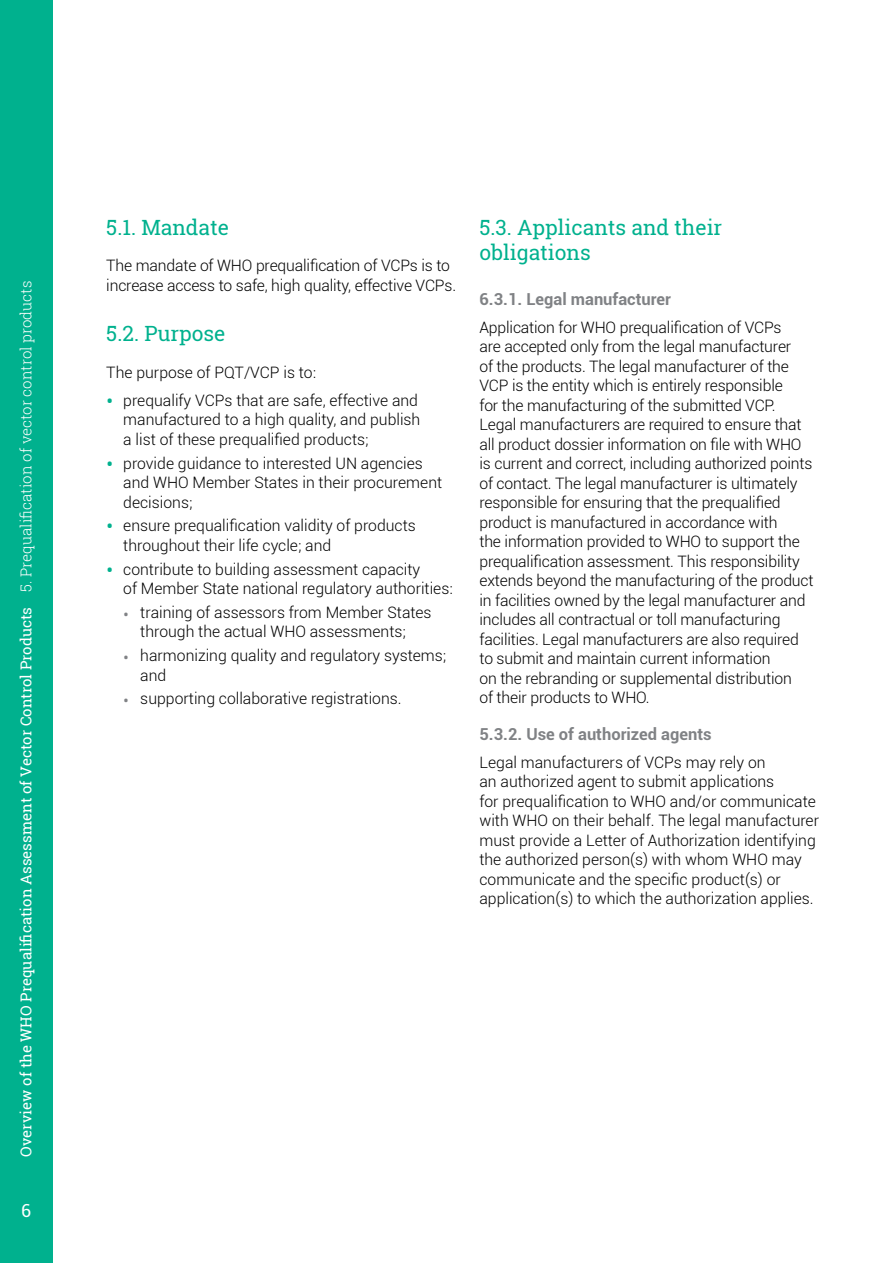
<style>
.page{position:relative;width:893px;height:1263px;background:#fff}
.page>*{position:absolute;margin:0;border:0;box-sizing:border-box;transform-origin:0 0}
.t1{font:21px/25.2px "Roboto Slab";color:#00b18e}
.t2{font:18px "Roboto";color:#fff}
.t3{font:700 16.5px "Roboto";color:#808285}
.t4{font:300 15.75px/19.5px "Roboto";letter-spacing:-.01em;color:#000}
.t5{font:15px "Roboto Slab";color:#fff}
.s1{font-weight:300}
.s2{font-size:22.5px;color:#00b18e}
.s3{font-size:18px;color:#808285}
</style>
<div class="page">
<div style="left:0;top:0;width:53px;height:1263px;background:#00b18e"></div>
<p class="t5" style="left:16px;top:1157px;width:877px;rotate:-90deg">Overview of the WHO Prequalification Assessment of Vector Control Products <span class="s1">5. Prequalification of vector control products</span></p>
<p class="t2" style="left:21px;top:1197px;width:12px">6</p>
<h1 class="t1" style="left:106px;top:214px;width:124px">5.1. Mandate</h1>
<p class="t4" style="left:106px;top:255px;width:351px">The mandate of WHO prequalification of VCPs is to increase access to safe, high quality, effective VCPs.</p>
<h1 class="t1" style="left:106px;top:321px;width:121px">5.2. Purpose</h1>
<p class="t4" style="left:106px;top:362px;width:211px">The purpose of PQT/VCP is to:</p>
<p class="t4" style="left:123px;top:390px;width:299px;text-indent:-17px"><span class="s2">•</span> prequalify VCPs that are safe, effective and manufactured to a high quality, and publish a list of these prequalified products;</p>
<p class="t4" style="left:123px;top:453px;width:320px;text-indent:-17px"><span class="s2">•</span> provide guidance to interested UN agencies and WHO Member States in their procurement decisions;</p>
<p class="t4" style="left:123px;top:515px;width:294px;text-indent:-17px"><span class="s2">•</span> ensure prequalification validity of products throughout their life cycle; and</p>
<p class="t4" style="left:123px;top:559px;width:331px;text-indent:-17px"><span class="s2">•</span> contribute to building assessment capacity<br>of Member State national regulatory authorities:</p>
<p class="t4" style="left:123px;top:602px;width:310px;text-align:center"><span class="s3">•</span> training of assessors from Member States through the actual WHO assessments;</p>
<p class="t4" style="left:140px;top:645px;width:307px;text-indent:-17px"><span class="s3">•</span> harmonizing quality and regulatory systems; and</p>
<p class="t4" style="left:123px;top:688px;width:280px"><span class="s3">•</span> supporting collaborative registrations.</p>
<h1 class="t1" style="left:479px;top:214px;width:244px">5.3. Applicants and their obligations</h1>
<p class="t3" style="left:479px;top:287px;width:193px">6.3.1. Legal manufacturer</p>
<p class="t4" style="left:479px;top:317px;width:336px">Application for WHO prequalification of VCPs<br>are accepted only from the legal manufacturer<br>of the products. The legal manufacturer of the VCP is the entity which is entirely responsible<br>for the manufacturing of the submitted VCP.<br>Legal manufacturers are required to ensure that all product dossier information on file with WHO is current and correct, including authorized points of contact. The legal manufacturer is ultimately responsible for ensuring that the prequalified product is manufactured in accordance with<br>the information provided to WHO to support the prequalification assessment. This responsibility extends beyond the manufacturing of the product in facilities owned by the legal manufacturer and includes all contractual or toll manufacturing facilities. Legal manufacturers are also required to submit and maintain current information<br>on the rebranding or supplemental distribution<br>of their products to WHO.</p>
<p class="t3" style="left:479px;top:722px;width:234px">5.3.2. Use of authorized agents</p>
<p class="t4" style="left:479px;top:752px;width:341px">Legal manufacturers of VCPs may rely on<br>an authorized agent to submit applications<br>for prequalification to WHO and/or communicate with WHO on their behalf. The legal manufacturer must provide a Letter of Authorization identifying the authorized person(s) with whom WHO may communicate and the specific product(s) or application(s) to which the authorization applies.</p>
</div>
